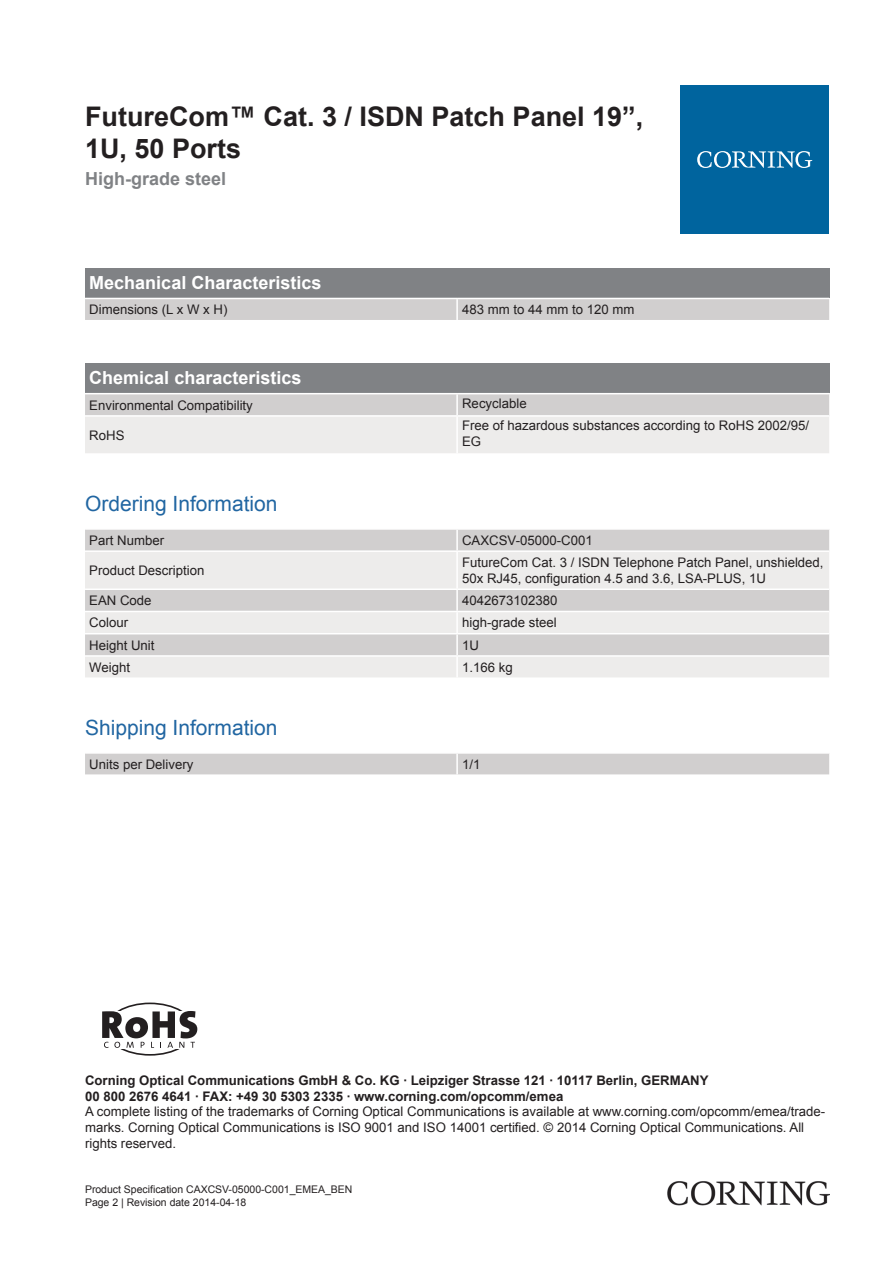
<style>
.page{position:relative;width:893px;height:1263px;background:#fff}
.page>*{position:absolute;margin:0;border:0;box-sizing:border-box;transform-origin:0 0}
.t1{font:700 27px/32.4px "Arial";color:#231f20}
.t2{font:21px "Arial";color:#2166a2}
.t3{font:700 18px "Arial";color:#fff}
.t4{font:700 18px "Arial";color:#808285}
.t5{font:13.2px/15.9px "Arial";color:#231f20}
.t6{font:700 13.2px/15.9px "Arial";color:#231f20}
.t7{font:10.5px/12.6px "Arial";color:#231f20}
</style>
<div class="page">
<div style="left:85px;top:268px;width:744px;height:30px;background:#808285"></div>
<div style="left:85px;top:299px;width:744px;height:21px;background:#d1cfcf"></div>
<hr style="left:456px;top:299px;width:2px;height:21px;background:#fff">
<div style="left:85px;top:363px;width:744px;height:30px;background:#808285"></div>
<svg style="left:85px;top:394px;width:744px;height:59px;background:#e3e1e1"></svg>
<hr style="left:456px;top:394px;width:2px;height:21px;background:#fff">
<hr style="left:456px;top:417px;width:2px;height:36px;background:#fff">
<hr style="left:85px;top:415px;width:372px;height:2px;background:#fff">
<hr style="left:457px;top:415px;width:372px;height:2px;background:#fff">
<div style="left:85px;top:530px;width:744px;height:20px;background:#d1cfcf"></div>
<svg style="left:85px;top:552px;width:744px;height:125px;background:#e3e2e1"></svg>
<hr style="left:456px;top:530px;width:2px;height:20px;background:#fff">
<hr style="left:456px;top:552px;width:2px;height:36px;background:#fff">
<hr style="left:456px;top:590px;width:2px;height:21px;background:#fff">
<hr style="left:456px;top:612px;width:2px;height:21px;background:#fff">
<hr style="left:456px;top:634px;width:2px;height:21px;background:#fff">
<hr style="left:456px;top:657px;width:2px;height:20px;background:#fff">
<hr style="left:85px;top:588px;width:372px;height:2px;background:#fff">
<hr style="left:457px;top:588px;width:372px;height:2px;background:#fff">
<hr style="left:85px;top:611px;width:372px;height:1px;background:#fff">
<hr style="left:457px;top:611px;width:372px;height:1px;background:#fff">
<hr style="left:85px;top:633px;width:372px;height:1px;background:#fff">
<hr style="left:457px;top:633px;width:372px;height:1px;background:#fff">
<hr style="left:85px;top:655px;width:372px;height:2px;background:#fff">
<hr style="left:457px;top:655px;width:372px;height:2px;background:#fff">
<div style="left:85px;top:754px;width:744px;height:20px;background:#d1cfcf"></div>
<hr style="left:456px;top:754px;width:2px;height:20px;background:#fff">
<div style="left:680px;top:85px;width:149px;height:149px;background:#00649e"></div>
<svg style="left:697px;top:151px;width:115px;height:17px"></svg>
<img style="left:668px;top:1181px;width:161px;height:24px">
<div style="left:105px;top:1002px;width:90px;height:54px;border:2px solid #231f20;border-radius:50%"></div>
<div style="left:85px;top:1011px;width:123px;height:38px;background:#fff"></div>
<svg style="left:102px;top:1011px;width:95px;height:37px"></svg>
<h1 class="t1" style="left:85px;top:101px;width:560px">FutureCom™ Cat. 3 / ISDN Patch Panel 19”,<br>1U, 50 Ports</h1>
<h3 class="t4" style="left:85px;top:166px;width:143px">High-grade steel</h3>
<h3 class="t3" style="left:89px;top:271px;width:234px">Mechanical Characteristics</h3>
<p class="t5" style="left:89px;top:302px;width:140px">Dimensions (L x W x H)</p>
<p class="t5" style="left:462px;top:302px;width:174px">483 mm to 44 mm to 120 mm</p>
<h3 class="t3" style="left:89px;top:366px;width:214px">Chemical characteristics</h3>
<p class="t5" style="left:89px;top:397px;width:165px">Environmental Compatibility</p>
<p class="t5" style="left:462px;top:396px;width:66px">Recyclable</p>
<p class="t5" style="left:89px;top:427px;width:37px">RoHS</p>
<p class="t5" style="left:462px;top:418px;width:349px">Free of hazardous substances according to RoHS 2002/95/<br>EG</p>
<h2 class="t2" style="left:85px;top:490px;width:194px">Ordering Information</h2>
<p class="t5" style="left:89px;top:532px;width:76px">Part Number</p>
<p class="t5" style="left:462px;top:532px;width:132px">CAXCSV-05000-C001</p>
<p class="t5" style="left:89px;top:562px;width:117px">Product Description</p>
<p class="t5" style="left:462px;top:555px;width:363px">FutureCom Cat. 3 / ISDN Telephone Patch Panel, unshielded,<br>50x RJ45, configuration 4.5 and 3.6, LSA-PLUS, 1U</p>
<p class="t5" style="left:89px;top:593px;width:64px">EAN Code</p>
<p class="t5" style="left:462px;top:593px;width:97px">4042673102380</p>
<p class="t5" style="left:89px;top:615px;width:40px">Colour</p>
<p class="t5" style="left:462px;top:615px;width:96px">high-grade steel</p>
<p class="t5" style="left:89px;top:637px;width:67px">Height Unit</p>
<p class="t5" style="left:462px;top:637px;width:18px">1U</p>
<p class="t5" style="left:89px;top:659px;width:42px">Weight</p>
<p class="t5" style="left:462px;top:659px;width:52px">1.166 kg</p>
<h2 class="t2" style="left:85px;top:714px;width:194px">Shipping Information</h2>
<p class="t5" style="left:89px;top:756px;width:106px">Units per Delivery</p>
<p class="t5" style="left:462px;top:756px;width:20px">1/1</p>
<p class="t6" style="left:85px;top:1073px;width:625px">Corning Optical Communications GmbH &amp; Co. KG · Leipziger Strasse 121 · 10117 Berlin, GERMANY<br>00 800 2676 4641 · FAX: +49 30 5303 2335 · www.corning.com/opcomm/emea</p>
<p class="t5" style="left:85px;top:1104px;width:742px">A complete listing of the trademarks of Corning Optical Communications is available at www.corning.com/opcomm/emea/trade&shy;marks. Corning Optical Communications is ISO 9001 and ISO 14001 certified. © 2014 Corning Optical Communications. All rights reserved.</p>
<p class="t7" style="left:85px;top:1183px;width:269px">Product Specification CAXCSV-05000-C001_EMEA_BEN<br>Page 2 | Revision date 2014-04-18</p>
</div>
